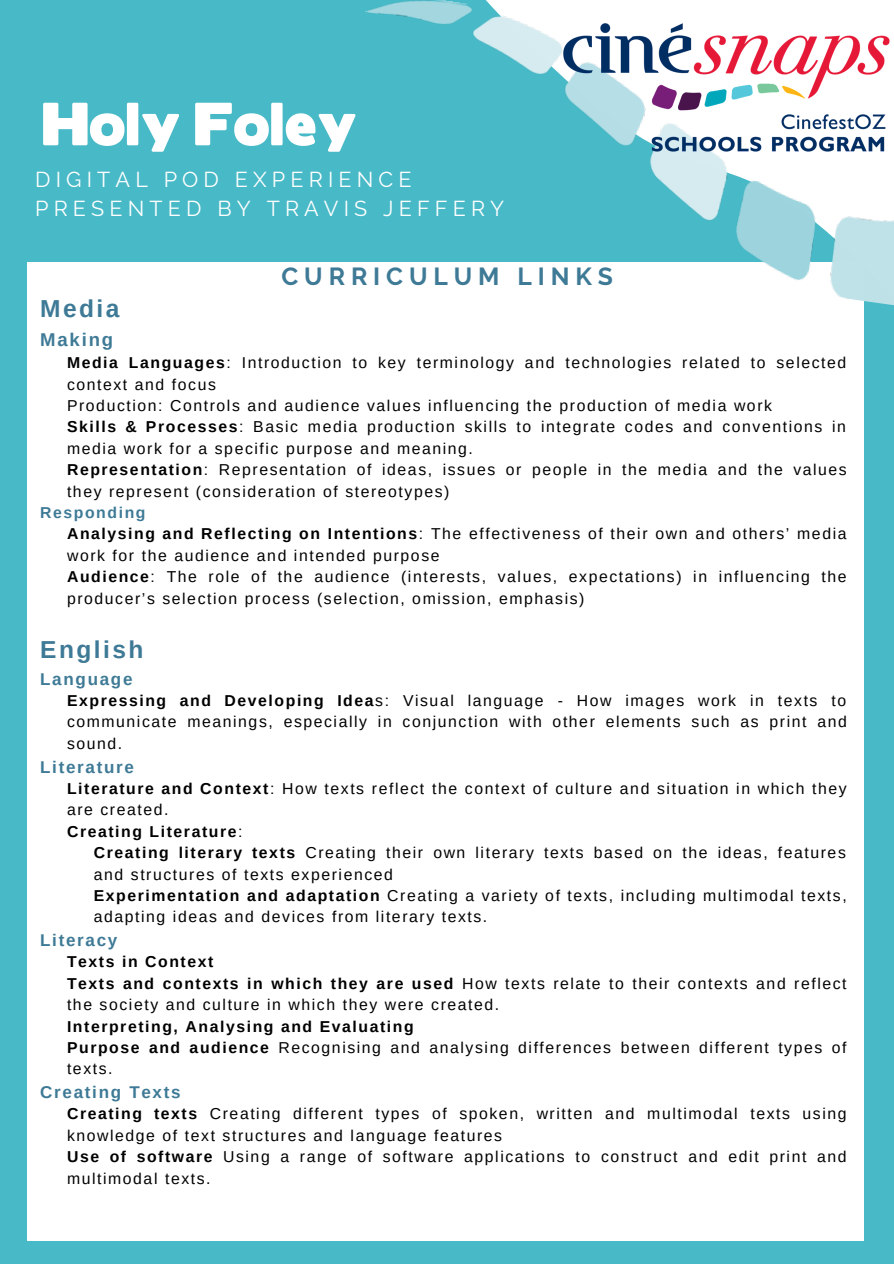
<style>
.page{position:relative;width:894px;height:1264px;background:#fff}
.page>*{position:absolute;margin:0;border:0;box-sizing:border-box;transform-origin:0 0}
.t1{font:54.3px "Boris Black Bloxx";color:#fff}
.t2{font:700 24.6px "Raleway";letter-spacing:.24em;color:#3e7a96}
.t3{font:700 24.45px "Arimo";letter-spacing:.1em;color:#3e7a96}
.t4{font:21.45px "Raleway";letter-spacing:.24em;color:#fff}
.t5{font:700 18.45px "Arimo";letter-spacing:.1em;color:#3e7a96}
.t6{font:700 16.95px "Arimo";letter-spacing:.1em;color:#3e7a96}
.t7{font:15.75px/21.5px "Arimo";letter-spacing:.1em;color:#000}
.t8{font:700 15.75px "Arimo";letter-spacing:.1em;color:#000}
.t9{font:700 15.75px "Arimo";letter-spacing:.1em;color:#3e7a96}
.s1{font-weight:700}
.s2{font-weight:400}
</style>
<div class="page">
<div style="left:0;top:0;width:893px;height:262px;background:#48b9c7"></div>
<div style="left:864px;top:0;width:29px;height:1263px;background:#48b9c7"></div>
<div style="left:0;top:0;width:27px;height:1263px;background:#48b9c7"></div>
<img style="left:365px;top:0;width:528px;height:305px">
<img style="left:549px;top:9px;width:344px;height:157px">
<div style="left:0;top:1240px;width:893px;height:23px;background:#48b9c7"></div>
<p class="t1" style="left:42px;top:83px;width:315px">Holy Foley</p>
<p class="t4" style="left:35px;top:167px;width:378px">DIGITAL POD EXPERIENCE</p>
<p class="t4" style="left:35px;top:196px;width:470px">PRESENTED BY TRAVIS JEFFERY</p>
<p class="t2" style="left:281px;top:261px;width:333px">CURRICULUM LINKS</p>
<p class="t3" style="left:40px;top:295px;width:81px">Media</p>
<p class="t5" style="left:40px;top:329px;width:75px">Making</p>
<p class="t7" style="left:67px;top:352px;width:780px"><span class="s1">Media Languages</span>: Introduction to key terminology and technologies related to selected context and focus</p>
<p class="t7" style="left:67px;top:395px;width:706px">Production: Controls and audience values influencing the production of media work</p>
<p class="t7" style="left:67px;top:416px;width:780px"><span class="s1">Skills &amp; Processes</span>: Basic media production skills to integrate codes and conventions in media work for a specific purpose and meaning.</p>
<p class="t7" style="left:67px;top:459px;width:781px"><span class="s1">Representation</span>: Representation of ideas, issues or people in the media and the values they represent (consideration of stereotypes)</p>
<p class="t9" style="left:40px;top:503px;width:107px">Responding</p>
<p class="t7" style="left:67px;top:523px;width:780px"><span class="s1">Analysing and Reflecting on Intentions</span>: The effectiveness of their own and others’ media work for the audience and intended purpose</p>
<p class="t7" style="left:67px;top:566px;width:781px"><span class="s1">Audience</span>: The role of the audience (interests, values, expectations) in influencing the producer’s selection process (selection, omission, emphasis)</p>
<p class="t3" style="left:40px;top:635px;width:105px">English</p>
<p class="t6" style="left:40px;top:669px;width:94px">Language</p>
<p class="t7" style="left:67px;top:690px;width:781px;text-align:justify"><span class="s1">Expressing and Developing Idea</span>s: Visual language - How images work in texts to communicate meanings, especially in conjunction with other elements such as print and sound.</p>
<p class="t6" style="left:40px;top:757px;width:95px">Literature</p>
<p class="t7" style="left:67px;top:777px;width:781px"><span class="s1">Literature and Context</span>: How texts reflect the context of culture and situation in which they are created.</p>
<p class="t8" style="left:67px;top:822px;width:177px">Creating Literature<span class="s2">:</span></p>
<p class="t7" style="left:94px;top:842px;width:753px"><span class="s1">Creating literary texts</span> Creating their own literary texts based on the ideas, features and structures of texts experienced</p>
<p class="t7" style="left:94px;top:884px;width:754px"><span class="s1">Experimentation and adaptation</span> Creating a variety of texts, including multimodal texts, adapting ideas and devices from literary texts.</p>
<p class="t6" style="left:40px;top:930px;width:79px">Literacy</p>
<p class="t8" style="left:67px;top:953px;width:148px">Texts in Context</p>
<p class="t7" style="left:67px;top:972px;width:781px"><span class="s1">Texts and contexts in which they are used</span> How texts relate to their contexts and reflect the society and culture in which they were created.</p>
<p class="t8" style="left:67px;top:1017px;width:348px">Interpreting, Analysing and Evaluating</p>
<p class="t7" style="left:67px;top:1036px;width:780px"><span class="s1">Purpose and audience</span> Recognising and analysing differences between different types of texts.</p>
<p class="t6" style="left:40px;top:1082px;width:142px">Creating Texts</p>
<p class="t7" style="left:67px;top:1103px;width:780px"><span class="s1">Creating texts</span> Creating different types of spoken, written and multimodal texts using knowledge of text structures and language features</p>
<p class="t7" style="left:67px;top:1146px;width:780px"><span class="s1">Use of software</span> Using a range of software applications to construct and edit print and multimodal texts.</p>
</div>
